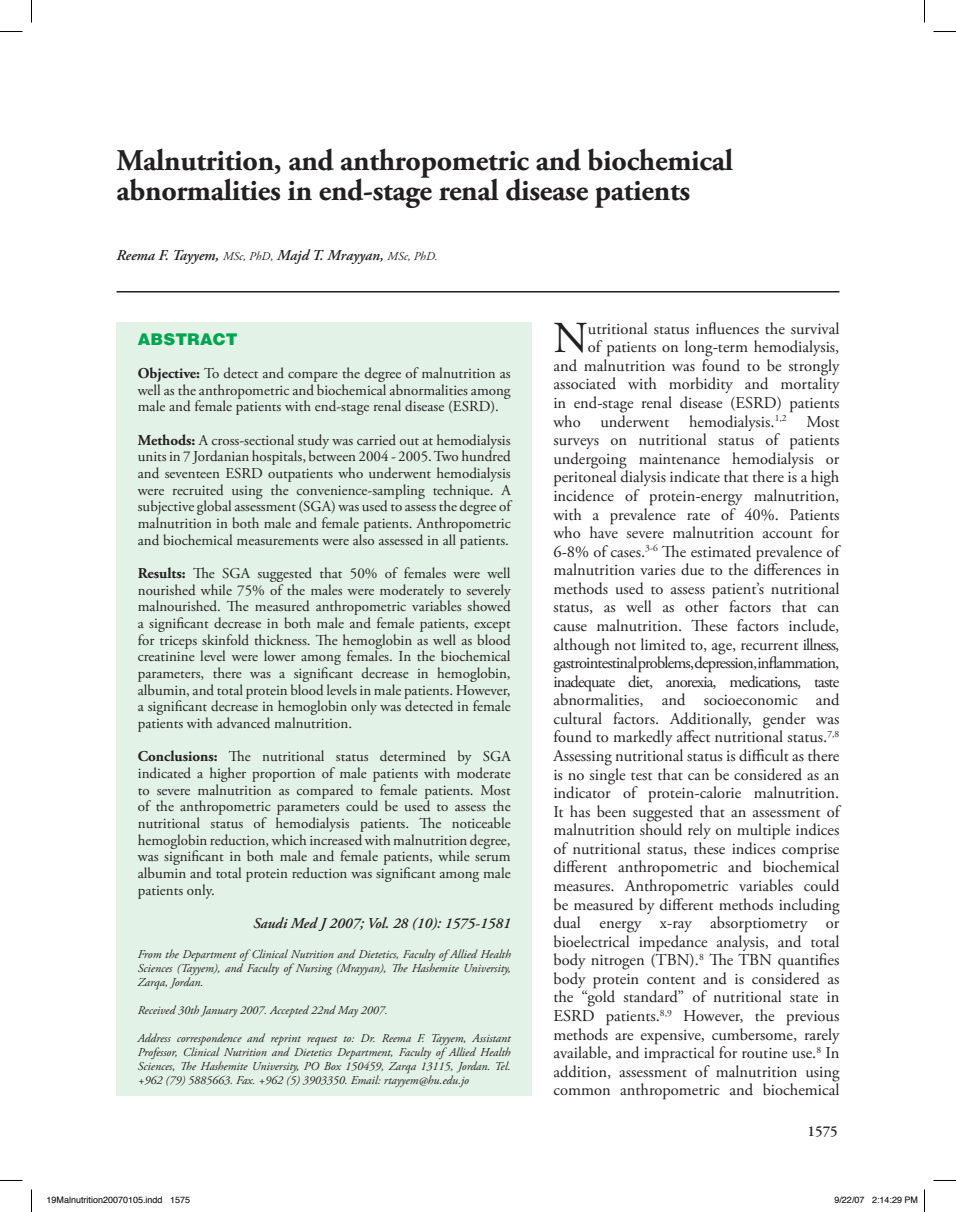
<style>
.page{position:relative;width:956px;height:1212px;background:#fff}
.page>*{position:absolute;margin:0;border:0;box-sizing:border-box;transform-origin:0 0}
.t1{font:44.1px "Adobe Garamond Pro";color:#231f20}
.t2{font:700 30px/30px "Adobe Garamond Pro";letter-spacing:-.01em;color:#231f20}
.t3{font:16.5px/18.6px "Adobe Garamond Pro";color:#231f20;text-align:right}
.t4{font:900 16.5px "Helvetica";color:#00a54f}
.t5{font:15px/16.6px "Adobe Garamond Pro";color:#231f20;text-align:justify}
.t6{font:italic 600 15px "Adobe Garamond Pro";color:#231f20}
.t7{font:600 15px "Adobe Garamond Pro";color:#231f20}
.t8{font:italic 12px/14px "Adobe Garamond Pro";color:#231f20;text-align:justify}
.t9{font:9px "Helvetica";color:#000}
.s1{font-weight:400;font-size:12px}
.s2{font-weight:700}
</style>
<div class="page">
<hr style="left:117px;top:291px;width:722px;height:1px;background:#231f20">
<div style="left:117px;top:322px;width:415px;height:772px;background:#e3f2e7"></div>
<svg style="left:0;top:31px;width:22px;height:1px"></svg>
<svg style="left:933px;top:31px;width:23px;height:1px"></svg>
<svg style="left:31px;top:0;width:1px;height:22px"></svg>
<svg style="left:31px;top:1189px;width:1px;height:22px"></svg>
<svg style="left:924px;top:0;width:1px;height:22px"></svg>
<svg style="left:924px;top:1189px;width:1px;height:22px"></svg>
<h2 class="t2" style="left:117px;top:146px;width:618px">Malnutrition, and anthropometric and biochemical abnormalities in end-stage renal disease patients</h2>
<p class="t6" style="left:117px;top:247px;width:323px">Reema F. Tayyem, <span class="s1">MSc, PhD,</span> Majd T. Mrayyan, <span class="s1">MSc, PhD.</span></p>
<p class="t4" style="left:138px;top:329px;width:101px">ABSTRACT</p>
<p class="t5" style="left:138px;top:365px;width:374px"><span class="s2">Objective:</span> To detect and compare the degree of malnutrition as well as the anthropometric and biochemical abnormalities among male and female patients with end-stage renal disease (ESRD).</p>
<p class="t5" style="left:138px;top:432px;width:374px"><span class="s2">Methods:</span> A cross-sectional study was carried out at hemodialysis units in 7 Jordanian hospitals, between 2004 - 2005. Two hundred and seventeen ESRD outpatients who underwent hemodialysis were recruited using the convenience-sampling technique. A subjective global assessment (SGA) was used to assess the degree of malnutrition in both male and female patients. Anthropometric and biochemical measurements were also assessed in all patients.</p>
<p class="t5" style="left:138px;top:565px;width:374px"><span class="s2">Results:</span> The SGA suggested that 50% of females were well nourished while 75% of the males were moderately to severely malnourished. The measured anthropometric variables showed a significant decrease in both male and female patients, except for triceps skinfold thickness. The hemoglobin as well as blood creatinine level were lower among females. In the biochemical parameters, there was a significant decrease in hemoglobin, albumin, and total protein blood levels in male patients. However, a significant decrease in hemoglobin only was detected in female patients with advanced malnutrition.</p>
<p class="t5" style="left:138px;top:748px;width:374px"><span class="s2">Conclusions:</span> The nutritional status determined by SGA indicated a higher proportion of male patients with moderate to severe malnutrition as compared to female patients. Most of the anthropometric parameters could be used to assess the nutritional status of hemodialysis patients. The noticeable hemoglobin reduction, which increased with malnutrition degree, was significant in both male and female patients, while serum albumin and total protein reduction was significant among male patients only.</p>
<p class="t6" style="left:253px;top:914px;width:259px">Saudi Med J 2007; Vol. 28 (10): 1575-1581</p>
<p class="t8" style="left:138px;top:947px;width:374px">From the Department of Clinical Nutrition and Dietetics, Faculty of Allied Health Sciences (Tayyem), and Faculty of Nursing (Mrayyan), The Hashemite University, Zarqa, Jordan.</p>
<p class="t8" style="left:138px;top:1003px;width:252px">Received 30th January 2007. Accepted 22nd May 2007.</p>
<p class="t8" style="left:138px;top:1031px;width:374px">Address correspondence and reprint request to: Dr. Reema F. Tayyem, Assistant Professor, Clinical Nutrition and Dietetics Department, Faculty of Allied Health Sciences, The Hashemite University, PO Box 150459, Zarqa 13115, Jordan. Tel. +962 (79) 5885663. Fax. +962 (5) 3903350. Email: rtayyem@hu.edu.jo</p>
<p class="t3" style="left:553px;top:320px;width:288px">utritional status influences the survival<br>of patients on long-term hemodialysis,<br>and malnutrition was found to be strongly associated with morbidity and mortality in end-stage renal disease (ESRD) patients who underwent hemodialysis.<sup>1,2</sup> Most surveys on nutritional status of patients undergoing maintenance hemodialysis or peritoneal dialysis indicate that there is a high incidence of protein-energy malnutrition, with a prevalence rate of 40%. Patients who have severe malnutrition account for 6-8% of cases.<sup>3-6</sup> The estimated prevalence of malnutrition varies due to the differences in methods used to assess patient’s nutritional status, as well as other factors that can cause malnutrition. These factors include, although not limited to, age, recurrent illness, gastrointestinal problems, depression, inflammation, inadequate diet, anorexia, medications, taste abnormalities, and socioeconomic and cultural factors. Additionally, gender was found to markedly affect nutritional status.<sup>7,8<br></sup>Assessing nutritional status is difficult as there is no single test that can be considered as an indicator of protein-calorie malnutrition.<br>It has been suggested that an assessment of malnutrition should rely on multiple indices of nutritional status, these indices comprise different anthropometric and biochemical measures. Anthropometric variables could be measured by different methods including dual energy x-ray absorptiometry or bioelectrical impedance analysis, and total body nitrogen (TBN).<sup>8</sup> The TBN quantifies body protein content and is considered as the “gold standard” of nutritional state in ESRD patients.<sup>8,9</sup> However, the previous methods are expensive, cumbersome, rarely available, and impractical for routine use.<sup>8</sup> In addition, assessment of malnutrition using common anthropometric and biochemical</p>
<p class="t7" style="left:807px;top:1121px;width:32px">1575</p>
<h1 class="t1" style="left:553px;top:311px;width:36px">N</h1>
<p class="t9" style="left:46px;top:1193px;width:145px">19Malnutrition20070105.indd 1575</p>
<p class="t9" style="left:834px;top:1193px;width:85px">9/22/07 2:14:29 PM</p>
</div>
